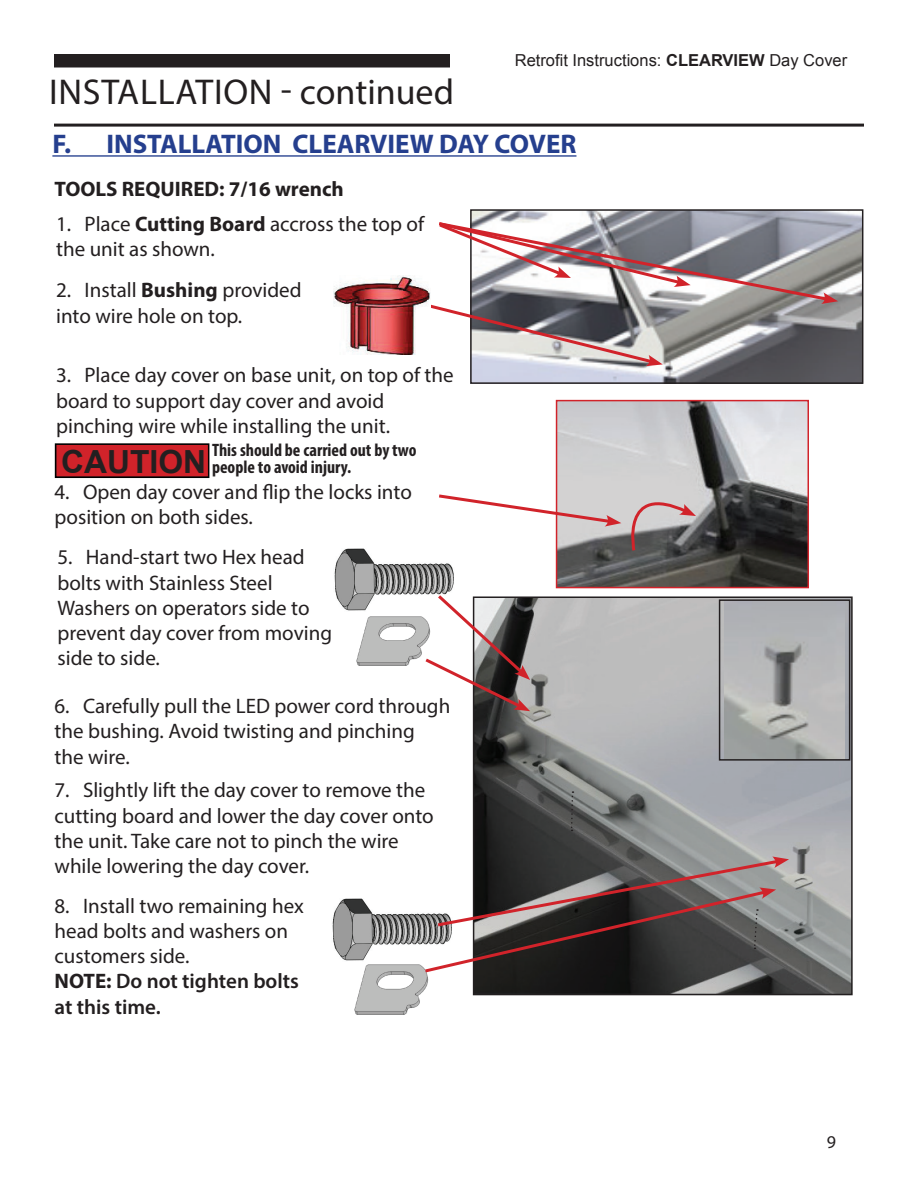
<style>
.page{position:relative;width:918px;height:1188px;background:#fff}
.page>*{position:absolute;margin:0;border:0;box-sizing:border-box;transform-origin:0 0}
.t1{font:36px "Myriad Pro";color:#231f20}
.t2{font:700 27px "Myriad Pro";color:#253f8e}
.t3{font:21px/25.2px "Myriad Pro";color:#231f20}
.t4{font:700 21px "Myriad Pro";color:#231f20}
.t5{font:700 condensed 18px/16.5px "Myriad Pro";color:#231f20}
.t6{font:18px "Myriad Pro";color:#231f20}
.t7{font:16.5px "Arial";color:#231f20}
.s1{font-weight:700}
.s2{font-family:"Arial";font-stretch:normal;font-size:31.8px}
.s3{font-weight:600}
</style>
<div class="page">
<div style="left:54px;top:54px;width:396px;height:14px;background:#231f20"></div>
<hr style="left:52px;top:155px;width:524px;height:2px;background:#253f8e">
<hr style="left:54px;top:124px;width:810px;height:3px;background:#231f20">
<img style="left:476px;top:599px;width:374px;height:393px">
<div style="left:473px;top:596px;width:380px;height:399px;border:2px solid #231f20"></div>
<div style="left:56px;top:444px;width:153px;height:33px;background:#d1232a"></div>
<div style="left:55px;top:443px;width:154px;height:35px;border:2px solid #000"></div>
<img style="left:473px;top:212px;width:387px;height:169px">
<div style="left:470px;top:209px;width:393px;height:175px;border:2px solid #231f20"></div>
<img style="left:725px;top:602px;width:119px;height:156px">
<div style="left:719px;top:599px;width:131px;height:162px;border:2px solid #231f20"></div>
<svg style="left:570px;top:791px;width:4px;height:40px"></svg>
<svg style="left:431px;top:220px;width:407px;height:146px"></svg>
<img style="left:559px;top:403px;width:247px;height:182px">
<div style="left:556px;top:400px;width:253px;height:188px;border:2px solid #d1232a"></div>
<svg style="left:439px;top:481px;width:257px;height:72px"></svg>
<img style="left:334px;top:275px;width:96px;height:79px">
<img style="left:334px;top:548px;width:120px;height:63px">
<img style="left:357px;top:616px;width:65px;height:49px">
<svg style="left:422px;top:592px;width:108px;height:119px"></svg>
<img style="left:332px;top:898px;width:90px;height:63px">
<img style="left:355px;top:965px;width:74px;height:49px">
<svg style="left:422px;top:856px;width:367px;height:119px;background:#665e5e"></svg>
<p class="t7" style="left:515px;top:49px;width:334px">Retrofit Instructions: <span class="s1">CLEARVIEW</span> Day Cover</p>
<h1 class="t1" style="left:49px;top:69px;width:406px">INSTALLATION - continued</h1>
<p class="t2" style="left:52px;top:127px;width:526px">F. INSTALLATION CLEARVIEW DAY COVER</p>
<p class="t4" style="left:55px;top:175px;width:291px">TOOLS REQUIRED: 7/16 wrench</p>
<p class="t3" style="left:56px;top:211px;width:370px">1. Place <span class="s1">Cutting Board</span> accross the top of the unit as shown.</p>
<p class="t3" style="left:56px;top:277px;width:247px">2. Install <span class="s1">Bushing</span> provided into wire hole on top.</p>
<p class="t3" style="left:56px;top:362px;width:399px">3. Place day cover on base unit, on top of the board to support day cover and avoid pinching wire while installing the unit.</p>
<p class="t5" style="left:61px;top:441px;width:357px;text-indent:151px">This should be carried out by two<br><span class="s2">CAUTION</span> people to avoid injury.</p>
<p class="t3" style="left:55px;top:479px;width:359px">4. Open day cover and flip the locks into position on both sides.</p>
<p class="t3" style="left:57px;top:545px;width:276px">5. Hand-start two Hex head bolts with Stainless Steel<br>Washers on operators side to prevent day cover from moving side to side.</p>
<p class="t3" style="left:55px;top:693px;width:397px">6. Carefully pull the LED power cord through the bushing. Avoid twisting and pinching<br>the wire.</p>
<p class="t3" style="left:55px;top:778px;width:381px">7. Slightly lift the day cover to remove the cutting board and lower the day cover onto the unit. Take care not to pinch the wire while lowering the day cover.</p>
<p class="t3" style="left:55px;top:893px;width:251px">8. Install two remaining hex head bolts and washers on customers side.<br><span class="s1">NOTE:</span> <span class="s3">Do not tighten bolts at this time.</span></p>
<p class="t6" style="left:827px;top:1130px;width:11px">9</p>
</div>
